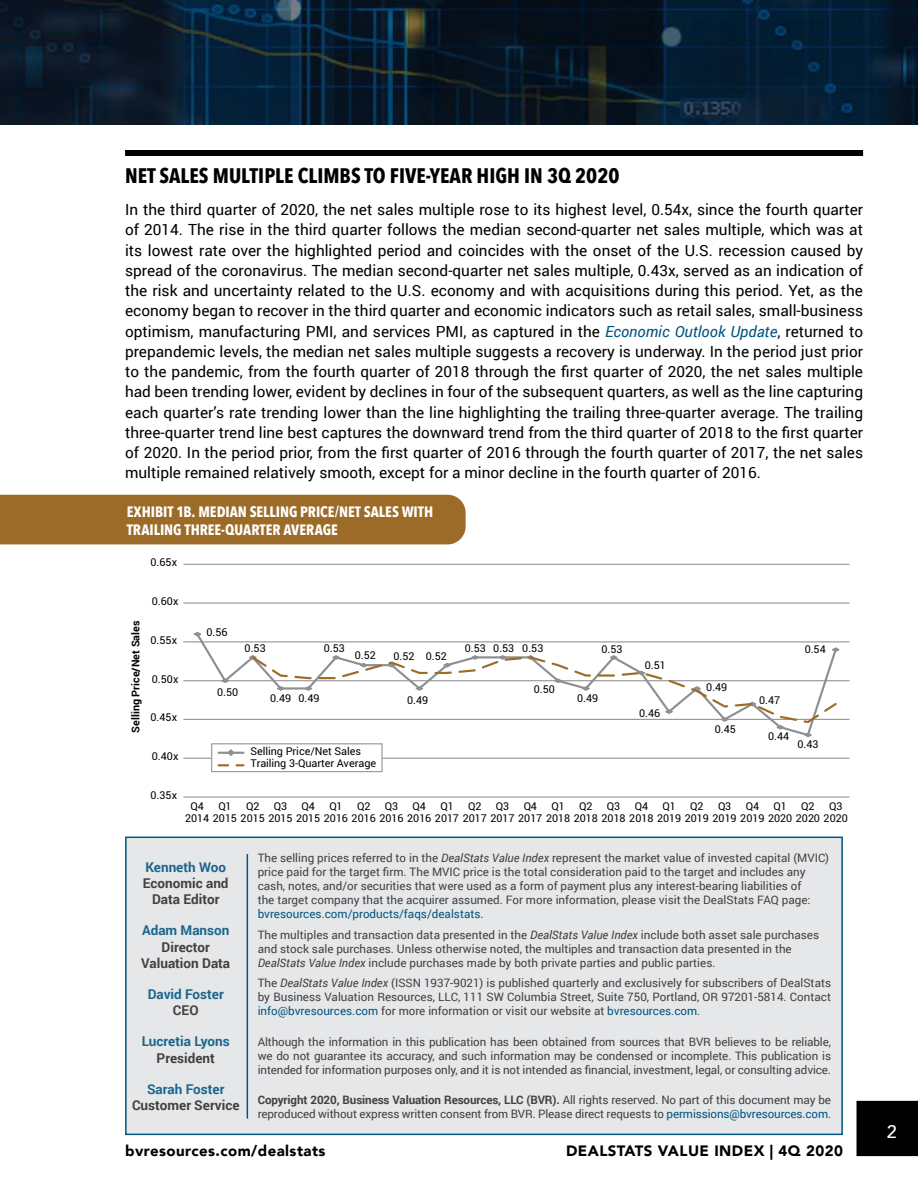
<style>
.page{position:relative;width:918px;height:1188px;background:#fff}
.page>*{position:absolute;margin:0;border:0;box-sizing:border-box;transform-origin:0 0}
.t1{font:700 21px "Avenir Next Condensed";color:#000}
.t2{font:500 18px "Avenir";color:#fff}
.t3{font:15.3px/20.2px "Roboto";color:#000;text-align:justify}
.t4{font:700 15px/18px "Avenir Next Condensed";color:#fff}
.t5{font:900 15px "Avenir";letter-spacing:.03em;color:#000}
.t6{font:700 13.5px/16.2px "Roboto";color:#414042;text-align:center}
.t7{font:700 13.5px "Roboto";color:#1a668d}
.t8{font:11.7px/14px "Roboto";color:#414042}
.t9{font:10.8px/11.2px "Roboto";color:#000}
.t10{font:700 10.8px "Roboto";color:#000}
.s1{font-style:italic;color:#005581}
.s2{font-style:italic}
.s3{color:#005581}
.s4{font-weight:700}
</style>
<div class="page">
<div style="left:856px;top:1101px;width:62px;height:55px;background:#000"></div>
<svg style="left:0;top:0;width:918px;height:124px;background:#081c2d"></svg>
<hr style="left:183px;top:564px;width:667px;height:1px;background:#989a9d">
<hr style="left:183px;top:602px;width:667px;height:2px;background:#989a9d">
<hr style="left:183px;top:641px;width:667px;height:1px;background:#989a9d">
<hr style="left:183px;top:680px;width:667px;height:1px;background:#989a9d">
<hr style="left:183px;top:719px;width:667px;height:1px;background:#989a9d">
<hr style="left:183px;top:758px;width:667px;height:1px;background:#989a9d">
<hr style="left:183px;top:796px;width:667px;height:2px;background:#989a9d">
<svg style="left:194px;top:637px;width:644px;height:82px"></svg>
<svg style="left:193px;top:631px;width:9px;height:6px"></svg>
<svg style="left:220px;top:677px;width:11px;height:7px"></svg>
<svg style="left:247px;top:646px;width:594px;height:92px"></svg>
<div style="left:211px;top:743px;width:172px;height:29px;background:#fff;border:1px solid #999b9e"></div>
<hr style="left:219px;top:752px;width:24px;height:2px;background:#8d8f92">
<svg style="left:226px;top:749px;width:10px;height:7px"></svg>
<svg style="left:219px;top:764px;width:24px;height:2px"></svg>
<div style="left:0;top:495px;width:466px;height:49px;background:#9c6b28"></div>
<div style="left:125px;top:150px;width:738px;height:6px;background:#000"></div>
<div style="left:125px;top:837px;width:718px;height:298px;background:#e6e7e8;border:2px solid #005581"></div>
<hr style="left:247px;top:854px;width:1px;height:265px;background:#005581">
<h1 class="t1" style="left:125px;top:163px;width:496px">NET SALES MULTIPLE CLIMBS TO FIVE-YEAR HIGH IN 3Q 2020</h1>
<p class="t3" style="left:125px;top:199px;width:740px">In the third quarter of 2020, the net sales multiple rose to its highest level, 0.54x, since the fourth quarter of 2014. The rise in the third quarter follows the median second-quarter net sales multiple, which was at its lowest rate over the highlighted period and coincides with the onset of the U.S. recession caused by spread of the coronavirus. The median second-quarter net sales multiple, 0.43x, served as an indication of the risk and uncertainty related to the U.S. economy and with acquisitions during this period. Yet, as the economy began to recover in the third quarter and economic indicators such as retail sales, small-business optimism, manufacturing PMI, and services PMI, as captured in the <span class="s1">Economic Outlook Update</span>, returned to prepandemic levels, the median net sales multiple suggests a recovery is underway. In the period just prior to the pandemic, from the fourth quarter of 2018 through the first quarter of 2020, the net sales multiple had been trending lower, evident by declines in four of the subsequent quarters, as well as the line capturing each quarter’s rate trending lower than the line highlighting the trailing three-quarter average. The trailing three-quarter trend line best captures the downward trend from the third quarter of 2018 to the first quarter of 2020. In the period prior, from the first quarter of 2016 through the fourth quarter of 2017, the net sales multiple remained relatively smooth, except for a minor decline in the fourth quarter of 2016.</p>
<p class="t4" style="left:127px;top:503px;width:308px">EXHIBIT 1B. MEDIAN SELLING PRICE/NET SALES WITH<br>TRAILING THREE-QUARTER AVERAGE</p>
<p class="t9" style="left:151px;top:556px;width:28px">0.65x</p>
<p class="t10" style="left:128px;top:733px;width:114px;rotate:-90deg">Selling Price/Net Sales</p>
<p class="t9" style="left:152px;top:595px;width:28px">0.60x</p>
<p class="t9" style="left:151px;top:634px;width:28px">0.55x</p>
<p class="t9" style="left:152px;top:673px;width:28px">0.50x</p>
<p class="t9" style="left:151px;top:711px;width:28px">0.45x</p>
<p class="t9" style="left:152px;top:750px;width:28px">0.40x</p>
<p class="t9" style="left:151px;top:789px;width:28px">0.35x</p>
<p class="t9" style="left:207px;top:627px;width:23px">0.56</p>
<p class="t9" style="left:245px;top:642px;width:23px">0.53</p>
<p class="t9" style="left:324px;top:642px;width:23px">0.53</p>
<p class="t9" style="left:217px;top:686px;width:23px">0.50</p>
<p class="t9" style="left:270px;top:692px;width:51px">0.49 0.49</p>
<p class="t9" style="left:355px;top:649px;width:23px">0.52</p>
<p class="t9" style="left:393px;top:650px;width:23px">0.52</p>
<p class="t9" style="left:407px;top:694px;width:23px">0.49</p>
<p class="t9" style="left:426px;top:650px;width:23px">0.52</p>
<p class="t9" style="left:250px;top:744px;width:127px;line-height:12.6px">Selling Price/Net Sales<br>Trailing 3-Quarter Average</p>
<p class="t9" style="left:465px;top:642px;width:80px">0.53 0.53 0.53</p>
<p class="t9" style="left:534px;top:683px;width:23px">0.50</p>
<p class="t9" style="left:602px;top:643px;width:23px">0.53</p>
<p class="t9" style="left:577px;top:692px;width:23px">0.49</p>
<p class="t9" style="left:645px;top:659px;width:23px">0.51</p>
<p class="t9" style="left:639px;top:707px;width:23px">0.46</p>
<p class="t9" style="left:706px;top:681px;width:23px">0.49</p>
<p class="t9" style="left:715px;top:723px;width:23px">0.45</p>
<p class="t9" style="left:805px;top:643px;width:23px">0.54</p>
<p class="t9" style="left:759px;top:694px;width:23px">0.47</p>
<p class="t9" style="left:768px;top:730px;width:23px">0.44</p>
<p class="t9" style="left:798px;top:739px;width:23px">0.43</p>
<p class="t9" style="left:185px;top:800px;width:664px;text-indent:5px">Q4<br>2014 2015 2015 2015 2015 2016 2016 2016 2016 2017 2017 2017 2017 2018 2018 2018 2018 2019 2019 2019 2019 2020 2020 2020</p>
<p class="t9" style="left:218px;top:800px;width:15px">Q1</p>
<p class="t9" style="left:246px;top:800px;width:15px">Q2</p>
<p class="t9" style="left:274px;top:800px;width:15px">Q3</p>
<p class="t9" style="left:302px;top:800px;width:15px">Q4</p>
<p class="t9" style="left:329px;top:800px;width:15px">Q1</p>
<p class="t9" style="left:357px;top:800px;width:15px">Q2</p>
<p class="t9" style="left:385px;top:800px;width:15px">Q3</p>
<p class="t9" style="left:413px;top:800px;width:15px">Q4</p>
<p class="t9" style="left:440px;top:800px;width:15px">Q1</p>
<p class="t9" style="left:468px;top:800px;width:15px">Q2</p>
<p class="t9" style="left:496px;top:800px;width:15px">Q3</p>
<p class="t9" style="left:524px;top:800px;width:15px">Q4</p>
<p class="t9" style="left:551px;top:800px;width:15px">Q1</p>
<p class="t9" style="left:579px;top:800px;width:15px">Q2</p>
<p class="t9" style="left:607px;top:800px;width:15px">Q3</p>
<p class="t9" style="left:635px;top:800px;width:15px">Q4</p>
<p class="t9" style="left:662px;top:800px;width:15px">Q1</p>
<p class="t9" style="left:690px;top:800px;width:15px">Q2</p>
<p class="t9" style="left:718px;top:800px;width:15px">Q3</p>
<p class="t9" style="left:746px;top:800px;width:15px">Q4</p>
<p class="t9" style="left:774px;top:800px;width:15px">Q1</p>
<p class="t9" style="left:801px;top:800px;width:15px">Q2</p>
<p class="t9" style="left:829px;top:800px;width:15px">Q3</p>
<p class="t7" style="left:145px;top:858px;width:82px">Kenneth Woo</p>
<p class="t6" style="left:143px;top:875px;width:87px">Economic and<br>Data Editor</p>
<p class="t7" style="left:142px;top:921px;width:89px">Adam Manson</p>
<p class="t6" style="left:141px;top:938px;width:90px">Director<br>Valuation Data</p>
<p class="t7" style="left:148px;top:985px;width:78px">David Foster</p>
<p class="t6" style="left:173px;top:1002px;width:27px">CEO</p>
<p class="t7" style="left:142px;top:1032px;width:89px">Lucretia Lyons</p>
<p class="t6" style="left:157px;top:1049px;width:60px">President</p>
<p class="t7" style="left:147px;top:1080px;width:79px">Sarah Foster</p>
<p class="t6" style="left:132px;top:1097px;width:109px">Customer Service</p>
<p class="t8" style="left:258px;top:851px;width:573px">The selling prices referred to in the <span class="s2">DealStats Value Index</span> represent the market value of invested capital (MVIC) price paid for the target firm. The MVIC price is the total consideration paid to the target and includes any cash, notes, and/or securities that were used as a form of payment plus any interest-bearing liabilities of<br>the target company that the acquirer assumed. For more information, please visit the DealStats FAQ page: <span class="s3">bvresources.com/products/faqs/dealstats</span>.</p>
<p class="t8" style="left:258px;top:927px;width:563px">The multiples and transaction data presented in the <span class="s2">DealStats Value Index</span> include both asset sale purchases and stock sale purchases. Unless otherwise noted, the multiples and transaction data presented in the<br><span class="s2">DealStats Value Index</span> include purchases made by both private parties and public parties.</p>
<p class="t8" style="left:258px;top:976px;width:575px;text-align:justify">The <span class="s2">DealStats Value Index</span> (ISSN 1937-9021) is published quarterly and exclusively for subscribers of DealStats by Business Valuation Resources, LLC, 111 SW Columbia Street, Suite 750, Portland, OR 97201-5814. Contact <span class="s3">info@bvresources.com</span> for more information or visit our website at <span class="s3">bvresources.com</span>.</p>
<p class="t8" style="left:258px;top:1034px;width:575px;text-align:justify">Although the information in this publication has been obtained from sources that BVR believes to be reliable, we do not guarantee its accuracy, and such information may be condensed or incomplete. This publication is intended for information purposes only, and it is not intended as financial, investment, legal, or consulting advice.</p>
<p class="t8" style="left:258px;top:1093px;width:575px"><span class="s4">Copyright 2020, Business Valuation Resources, LLC (BVR).</span> All rights reserved. No part of this document may be reproduced without express written consent from BVR. Please direct requests to <span class="s3">permissions@bvresources.com</span>.</p>
<p class="t5" style="left:125px;top:1138px;width:202px">bvresources.com/dealstats</p>
<p class="t5" style="left:566px;top:1138px;width:278px">DEALSTATS VALUE INDEX | 4Q 2020</p>
<h2 class="t2" style="left:887px;top:1117px;width:12px">2</h2>
</div>
